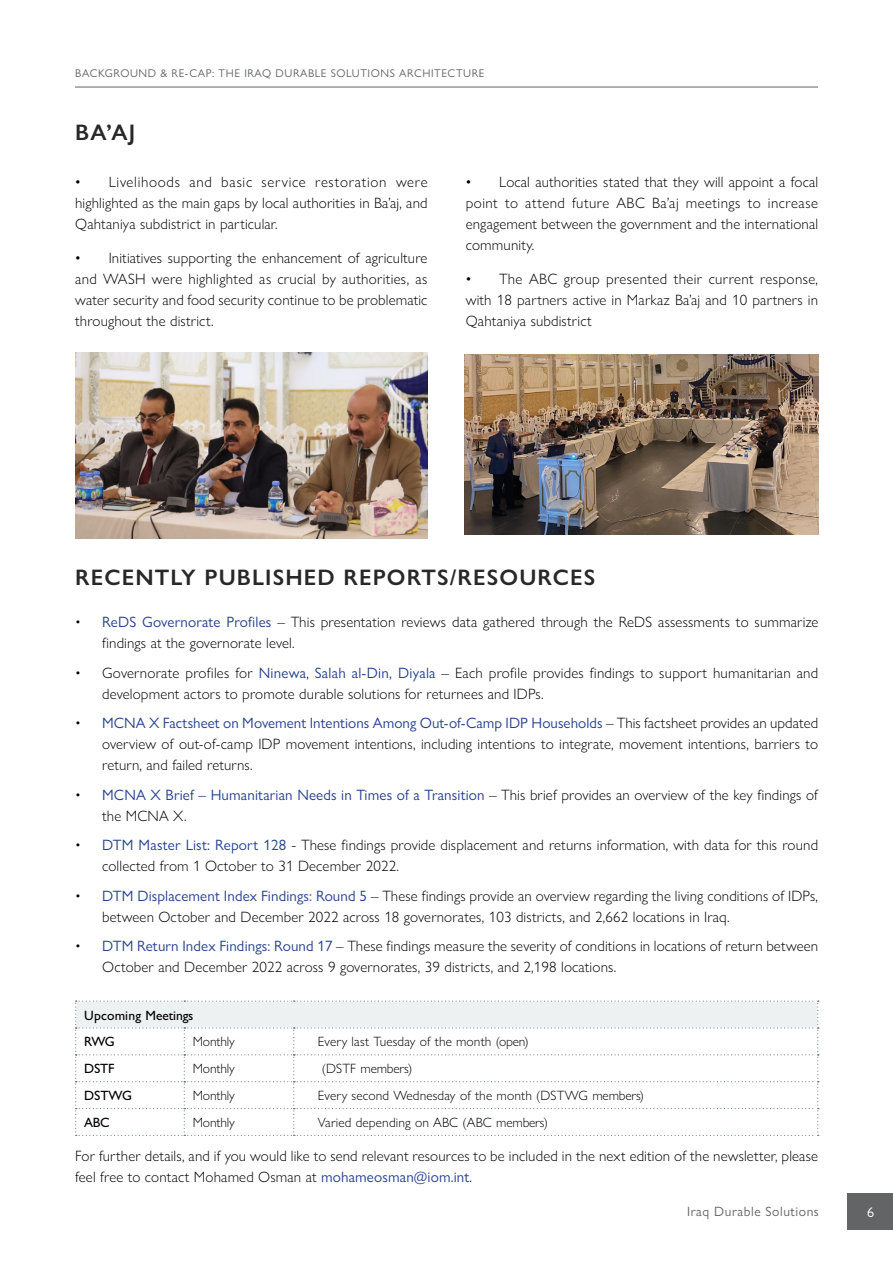
<style>
.page{position:relative;width:893px;height:1263px;background:#fff}
.page>*{position:absolute;margin:0;border:0;box-sizing:border-box;transform-origin:0 0}
.t1{font:600 22.5px "Gill Sans Nova";letter-spacing:.05em;color:#292829}
.t2{font:300 15px/21px "Gill Sans Nova";letter-spacing:.01em;color:#000}
.t3{font:14.25px "Gill Sans Nova";color:#fff}
.t4{font:300 13.5px "Gill Sans Nova";letter-spacing:.01em;color:#000}
.t5{font:300 13.5px "Gill Sans Nova";letter-spacing:-.01em;color:#000}
.t6{font:500 13.5px/26.8px "Gill Sans Nova";letter-spacing:-.01em;color:#000}
.t7{font:13.5px "Gill Sans Nova";letter-spacing:.04em;color:#636466}
.t8{font:11.25px "Gill Sans Nova";letter-spacing:.05em;color:#636466}
.s1{font-weight:400}
.s2{font-weight:400;color:#25408f}
</style>
<div class="page">
<hr style="left:75px;top:87px;width:743px;height:1px;background:#636466">
<div style="left:848px;top:1193px;width:45px;height:36px;background:#636466"></div>
<img style="left:75px;top:353px;width:352px;height:185px">
<img style="left:464px;top:354px;width:354px;height:180px">
<svg style="left:75px;top:1000px;width:744px;height:136px"></svg>
<p class="t8" style="left:75px;top:67px;width:411px">BACKGROUND &amp; RE-CAP: THE IRAQ DURABLE SOLUTIONS ARCHITECTURE</p>
<h1 class="t1" style="left:75px;top:118px;width:62px">BA’AJ</h1>
<p class="t2" style="left:75px;top:172px;width:354px;text-align:justify"><span class="s1">•</span> Livelihoods and basic service restoration were highlighted as the main gaps by local authorities in Ba’aj, and Qahtaniya subdistrict in particular.</p>
<p class="t2" style="left:75px;top:247px;width:354px;text-align:justify"><span class="s1">•</span> Initiatives supporting the enhancement of agriculture and WASH were highlighted as crucial by authorities, as water security and food security continue to be problematic throughout the district.</p>
<p class="t2" style="left:466px;top:172px;width:354px;text-align:justify"><span class="s1">•</span> Local authorities stated that they will appoint a focal point to attend future ABC Ba’aj meetings to increase engagement between the government and the international community.</p>
<p class="t2" style="left:466px;top:268px;width:354px;text-align:justify"><span class="s1">•</span> The ABC group presented their current response, with 18 partners active in Markaz Ba’aj and 10 partners in Qahtaniya subdistrict</p>
<h1 class="t1" style="left:75px;top:563px;width:522px">RECENTLY PUBLISHED REPORTS/RESOURCES</h1>
<p class="t2" style="left:102px;top:611px;width:718px;text-indent:-27px">• <span class="s2">ReDS Governorate Profiles</span> – This presentation reviews data gathered through the ReDS assessments to summarize findings at the governorate level.</p>
<p class="t2" style="left:102px;top:662px;width:718px;text-indent:-27px">• Governorate profiles for <span class="s2">Ninewa</span>, <span class="s2">Salah al-Din, Diyala</span> – Each profile provides findings to support humanitarian and development actors to promote durable solutions for returnees and IDPs.</p>
<p class="t2" style="left:102px;top:712px;width:717px;text-align:justify;text-indent:-27px">• <span class="s2">MCNA X Factsheet on Movement Intentions Among Out-of-Camp IDP Households</span> – This factsheet provides an updated overview of out-of-camp IDP movement intentions, including intentions to integrate, movement intentions, barriers to return, and failed returns.</p>
<p class="t2" style="left:102px;top:784px;width:717px;text-indent:-27px">• <span class="s2">MCNA X Brief – Humanitarian Needs in Times of a Transition</span> – This brief provides an overview of the key findings of the MCNA X.</p>
<p class="t2" style="left:102px;top:834px;width:717px;text-indent:-27px">• <span class="s2">DTM Master List: Report 128</span> - These findings provide displacement and returns information, with data for this round collected from 1 October to 31 December 2022.</p>
<p class="t2" style="left:102px;top:885px;width:717px;text-indent:-27px">• <span class="s2">DTM Displacement Index Findings: Round 5</span> – These findings provide an overview regarding the living conditions of IDPs, between October and December 2022 across 18 governorates, 103 districts, and 2,662 locations in Iraq.</p>
<p class="t2" style="left:102px;top:935px;width:717px;text-indent:-27px">• <span class="s2">DTM Return Index Findings: Round 17</span> – These findings measure the severity of conditions in locations of return between<br>October and December 2022 across 9 governorates, 39 districts, and 2,198 locations.</p>
<p class="t6" style="left:84px;top:1001px;width:111px">Upcoming Meetings<br>RWG</p>
<p class="t5" style="left:193px;top:1033px;width:44px">Monthly</p>
<p class="t4" style="left:318px;top:1033px;width:212px">Every last Tuesday of the month (open)</p>
<p class="t6" style="left:84px;top:1055px;width:32px">DSTF</p>
<p class="t5" style="left:193px;top:1060px;width:44px">Monthly</p>
<p class="t5" style="left:322px;top:1060px;width:92px">(DSTF members)</p>
<p class="t6" style="left:84px;top:1082px;width:49px">DSTWG</p>
<p class="t5" style="left:193px;top:1087px;width:44px">Monthly</p>
<p class="t4" style="left:318px;top:1087px;width:328px">Every second Wednesday of the month (DSTWG members)</p>
<p class="t6" style="left:84px;top:1109px;width:27px">ABC</p>
<p class="t5" style="left:193px;top:1114px;width:44px">Monthly</p>
<p class="t4" style="left:318px;top:1114px;width:231px">Varied depending on ABC (ABC members)</p>
<p class="t2" style="left:75px;top:1145px;width:744px">For further details, and if you would like to send relevant resources to be included in the next edition of the newsletter, please feel free to contact Mohamed Osman at <span class="s2">mohameosman@iom.int</span>.</p>
<p class="t7" style="left:687px;top:1203px;width:133px">Iraq Durable Solutions</p>
<p class="t3" style="left:867px;top:1203px;width:9px">6</p>
</div>
